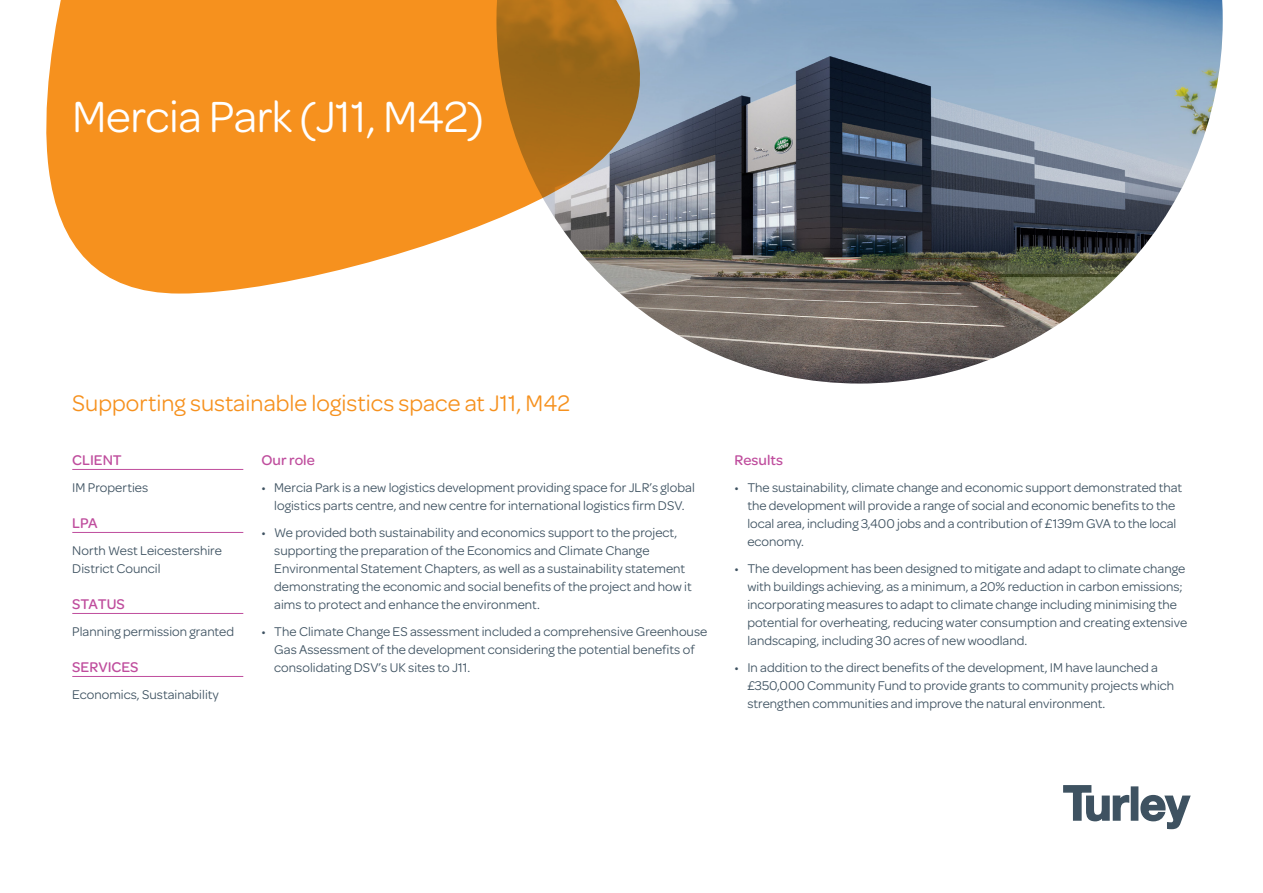
<style>
.page{position:relative;width:1263px;height:893px;background:#fff}
.page>*{position:absolute;margin:0;border:0;box-sizing:border-box;transform-origin:0 0}
.Project_Title_or_Nam{font:46.5px "Omnes";letter-spacing:-.01em;color:#fff}
.Pull_Intro{font:24px "Omnes";color:#f6911e}
.Tertiary{font:500 15px "Omnes";color:#bf4d9d}
.Body{font:13.5px/18px "Omnes";color:#3e5261}
</style>
<div class="page">
<img style="left:621px;top:0;width:602px;height:384px">
<svg style="left:46px;top:0;width:612px;height:294px;fill:#f6911e"></svg>
<svg style="left:1063px;top:785px;width:67px;height:37px"></svg>
<div style="left:1131px;top:786px;width:7px;height:35px;background:#3e5261"></div>
<svg style="left:1140px;top:794px;width:51px;height:36px"></svg>
<hr style="left:72px;top:469px;width:171px;height:1px;background:#bf4d9d">
<hr style="left:72px;top:532px;width:171px;height:1px;background:#bf4d9d">
<hr style="left:72px;top:613px;width:171px;height:1px;background:#bf4d9d">
<hr style="left:72px;top:676px;width:171px;height:1px;background:#bf4d9d">
<p class="Project_Title_or_Nam" style="left:72px;top:85px;width:413px">Mercia Park (J11, M42)</p>
<p class="Pull_Intro" style="left:72px;top:386px;width:499px">Supporting sustainable logistics space at J11, M42</p>
<p class="Tertiary" style="left:72px;top:449px;width:51px">CLIENT</p>
<p class="Body" style="left:72px;top:477px;width:77px">IM Properties</p>
<p class="Tertiary" style="left:72px;top:512px;width:27px">LPA</p>
<p class="Body" style="left:72px;top:540px;width:151px">North West Leicestershire<br>District Council</p>
<p class="Tertiary" style="left:72px;top:593px;width:54px">STATUS</p>
<p class="Body" style="left:72px;top:621px;width:163px">Planning permission granted</p>
<p class="Tertiary" style="left:72px;top:656px;width:68px">SERVICES</p>
<p class="Body" style="left:72px;top:684px;width:148px">Economics, Sustainability</p>
<p class="Tertiary" style="left:261px;top:449px;width:55px">Our role</p>
<p class="Body" style="left:261px;top:477px;width:435px;text-align:center">• Mercia Park is a new logistics development providing space for JLR’s global logistics parts centre, and new centre for international logistics firm DSV.</p>
<p class="Body" style="left:274px;top:522px;width:419px;text-indent:-13px">• We provided both sustainability and economics support to the project, supporting the preparation of the Economics and Climate Change Environmental Statement Chapters, as well as a sustainability statement demonstrating the economic and social benefits of the project and how it aims to protect and enhance the environment.</p>
<p class="Body" style="left:274px;top:621px;width:435px;text-indent:-13px">• The Climate Change ES assessment included a comprehensive Greenhouse<br>Gas Assessment of the development considering the potential benefits of consolidating DSV’s UK sites to J11.</p>
<p class="Tertiary" style="left:735px;top:449px;width:50px">Results</p>
<p class="Body" style="left:747px;top:477px;width:436px;text-indent:-13px">• The sustainability, climate change and economic support demonstrated that the development will provide a range of social and economic benefits to the local area, including 3,400 jobs and a contribution of £139m GVA to the local economy.</p>
<p class="Body" style="left:747px;top:558px;width:441px;text-indent:-13px">• The development has been designed to mitigate and adapt to climate change with buildings achieving, as a minimum, a 20% reduction in carbon emissions; incorporating measures to adapt to climate change including minimising the potential for overheating, reducing water consumption and creating extensive landscaping, including 30 acres of new woodland.</p>
<p class="Body" style="left:747px;top:657px;width:428px;text-indent:-13px">• In addition to the direct benefits of the development, IM have launched a £350,000 Community Fund to provide grants to community projects which strengthen communities and improve the natural environment.</p>
</div>
